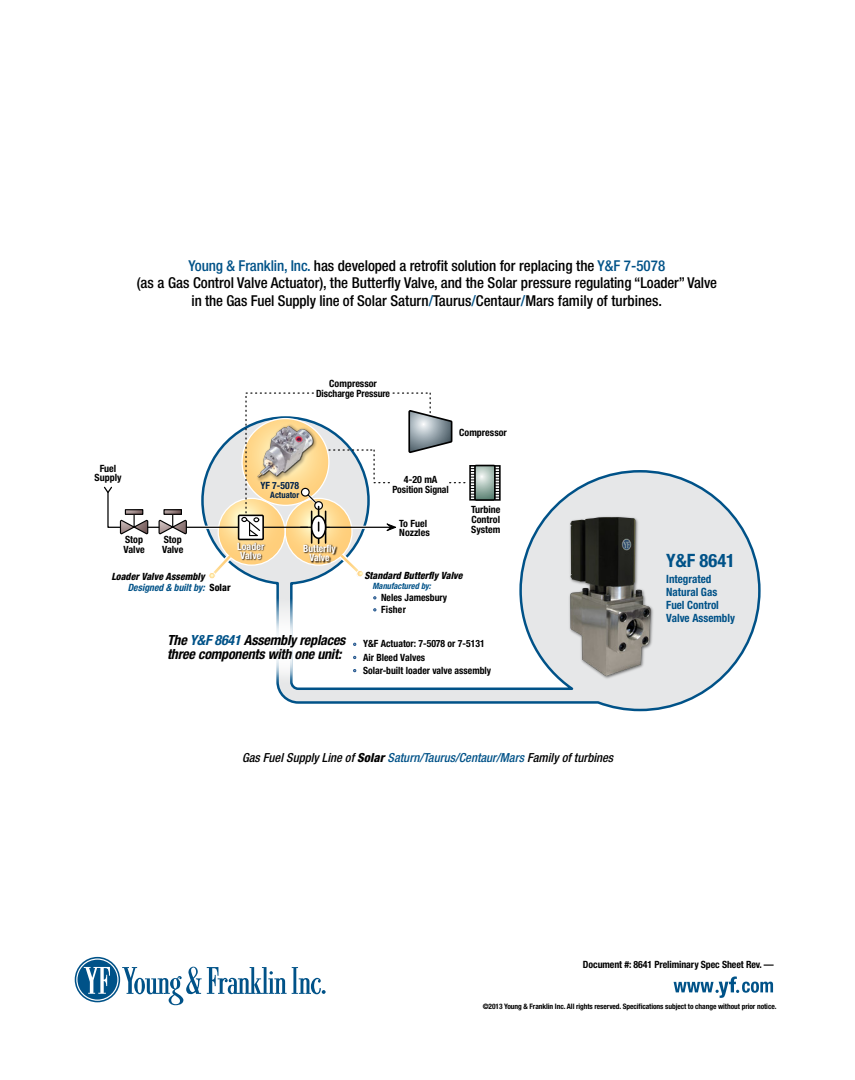
<style>
.page{position:relative;width:855px;height:1080px;background:#fff}
.page>*{position:absolute;margin:0;border:0;box-sizing:border-box;transform-origin:0 0}
.t1{font:700 condensed 18.38px "Helvetica Neue";color:#005288}
.t2{font:500 condensed 15px/17.5px "Helvetica Neue";color:#000;text-align:center}
.t3{font:italic 700 condensed 14px/14.9px "Helvetica Neue";letter-spacing:-.015em;color:#000}
.t4{font:italic 500 condensed 12.5px "Helvetica Neue";color:#000}
.t5{font:700 condensed 11.38px/13.1px "Helvetica Neue";color:#005288}
.t6{font:700 condensed 10px/10px "Helvetica Neue";color:#000}
.t7{font:italic 800 condensed 10px/10.2px "Helvetica Neue";color:#000}
.t8{font:700 condensed 10px/9.4px "Helvetica Neue";color:#fff;text-align:center;scale:.95 1}
.t9{font:700 condensed 10px/9.4px "Helvetica Neue";color:#fff}
.t10{font:700 condensed 10px "Helvetica Neue";color:#00224a}
.t11{font:700 condensed 8.75px "Helvetica Neue";color:#00224a}
.t12{font:italic 700 condensed 8.62px "Helvetica Neue";color:#005288}
.t13{font:700 condensed 7.5px "Helvetica Neue";letter-spacing:-.01em;color:#000}
.s1{color:#005288}
.s2{font-weight:700;color:#005288}
.s3{font-style:normal}
.s4{font-size:6.25px;color:#a1aec9}
.s5{font-weight:800}
</style>
<div class="page">
<svg style="left:209px;top:470px;width:552px;height:242px"></svg>
<svg style="left:285px;top:498px;width:67px;height:67px"></svg>
<svg style="left:218px;top:498px;width:67px;height:67px"></svg>
<img style="left:236px;top:540px;width:31px;height:24px">
<div style="left:494px;top:465px;width:7px;height:36px;background:#575757"></div>
<div style="left:238px;top:515px;width:26px;height:25px;border:2px solid #000"></div>
<img style="left:302px;top:542px;width:36px;height:24px">
<hr style="left:311px;top:511px;width:1px;height:32px;background:#010101">
<hr style="left:325px;top:511px;width:1px;height:32px;background:#010101">
<hr style="left:318px;top:507px;width:1px;height:36px;background:#010101">
<div style="left:311px;top:515px;width:15px;height:24px;border:2px solid #000;border-radius:50%"></div>
<svg style="left:104px;top:393px;width:396px;height:144px"></svg>
<svg style="left:276px;top:596px;width:17px;height:52px"></svg>
<svg style="left:276px;top:648px;width:17px;height:37px"></svg>
<svg style="left:209px;top:555px;width:23px;height:24px"></svg>
<div style="left:208px;top:572px;width:8px;height:7px;border:1px solid #fff;border-radius:50%"></div>
<svg style="left:339px;top:554px;width:24px;height:23px"></svg>
<div style="left:356px;top:570px;width:8px;height:7px;border:1px solid #fff;border-radius:50%"></div>
<img style="left:560px;top:505px;width:102px;height:179px">
<svg style="left:674px;top:976px;width:99px;height:22px"></svg>
<svg style="left:76px;top:958px;width:43px;height:44px"></svg>
<div style="left:75px;top:957px;width:45px;height:45px;border:2px solid #005288;border-radius:50%"></div>
<div style="left:77px;top:960px;width:40px;height:40px;background:#005288;border-radius:50%"></div>
<svg style="left:84px;top:967px;width:26px;height:27px"></svg>
<svg style="left:122px;top:967px;width:204px;height:38px"></svg>
<p class="t2" style="left:137px;top:257px;width:582px"><span class="s1">Young &amp; Franklin, Inc.</span> has developed a retrofit solution for replacing the <span class="s1">Y&amp;F 7-5078<br></span>(as a Gas Control Valve Actuator), the Butterfly Valve, and the Solar pressure regulating “Loader” Valve in the Gas Fuel Supply line of Solar Saturn<span class="s1">/</span>Taurus<span class="s1">/</span>Centaur<span class="s1">/</span>Mars family of turbines.</p>
<p class="t6" style="left:94px;top:464px;width:29px;line-height:8.6px;text-align:center">Fuel<br>Supply</p>
<p class="t6" style="left:123px;top:534px;width:23px">Stop<br>Valve</p>
<p class="t6" style="left:162px;top:534px;width:23px">Stop<br>Valve</p>
<p class="t6" style="left:316px;top:378px;width:76px;text-align:center">Compressor<br>Discharge Pressure</p>
<p class="t6" style="left:459px;top:427px;width:49px">Compressor</p>
<p class="t10" style="left:260px;top:479px;width:40px">YF 7-5078</p>
<p class="t11" style="left:270px;top:489px;width:30px">Actuator</p>
<p class="t9" style="left:237px;top:542px;width:29px">Loader<br>Valve</p>
<p class="t8" style="left:303px;top:544px;width:36px">Butterfly<br>Valve</p>
<p class="t6" style="left:393px;top:474px;width:58px;text-align:center">4-20 mA<br>Position Signal</p>
<p class="t6" style="left:399px;top:519px;width:32px;line-height:8.6px">To Fuel<br>Nozzles</p>
<p class="t6" style="left:471px;top:504px;width:31px;text-align:justify">Turbine Control System</p>
<p class="t7" style="left:128px;top:572px;width:104px;text-indent:-16px">Loader Valve Assembly<br><span class="s2">Designed &amp; built by:</span> <span class="s3">Solar</span></p>
<p class="t7" style="left:364px;top:570px;width:100px">Standard Butterfly Valve</p>
<p class="t12" style="left:372px;top:581px;width:60px">Manufactured by:</p>
<p class="t6" style="left:373px;top:592px;width:76px"><span class="s4">•</span> Neles Jamesbury</p>
<p class="t6" style="left:373px;top:604px;width:34px"><span class="s4">•</span> Fisher</p>
<p class="t3" style="left:167px;top:632px;width:180px">The <span class="s1">Y&amp;F 8641</span> Assembly replaces three components with one unit:</p>
<p class="t6" style="left:353px;top:639px;width:133px"><span class="s4">•</span> Y&amp;F Actuator: 7-5078 or 7-5131</p>
<p class="t6" style="left:353px;top:652px;width:74px"><span class="s4">•</span> Air Bleed Valves</p>
<p class="t6" style="left:353px;top:665px;width:140px"><span class="s4">•</span> Solar-built loader valve assembly</p>
<p class="t4" style="left:242px;top:750px;width:373px">Gas Fuel Supply Line of <span class="s5">Solar</span> <span class="s1">Saturn/Taurus/Centaur/Mars</span> Family of turbines</p>
<p class="t1" style="left:666px;top:549px;width:70px">Y&amp;F 8641</p>
<p class="t5" style="left:666px;top:572px;width:70px">Integrated<br>Natural Gas<br>Fuel Control<br>Valve Assembly</p>
<p class="t6" style="left:583px;top:960px;width:192px">Document #: 8641 Preliminary Spec Sheet Rev. —</p>
<p class="t13" style="left:483px;top:1002px;width:295px">©2013 Young &amp; Franklin Inc. All rights reserved. Specifications subject to change without prior notice.</p>
</div>
